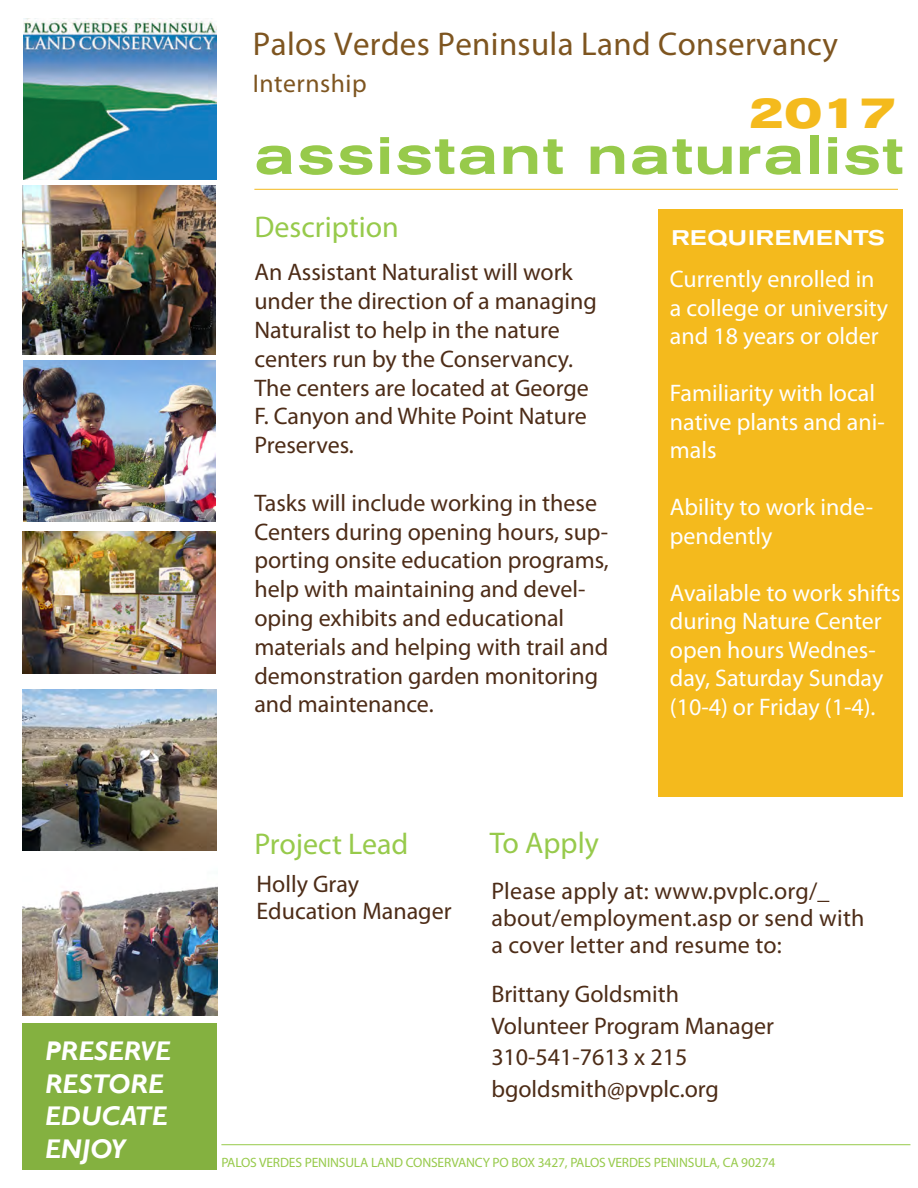
<style>
.page{position:relative;width:918px;height:1188px;background:#fff}
.page>*{position:absolute;margin:0;border:0;box-sizing:border-box;transform-origin:0 0}
.t1{font:500 expanded 54px "Akzidenz Grotesk BQ";letter-spacing:.03em;color:#97ca4b}
.t2{font:700 expanded 43.5px "Akzidenz Grotesk BQ";color:#f4ba1d}
.t3{font:33px "Myriad Pro";letter-spacing:.01em;color:#7e5520}
.t4{font:30px "Myriad Pro";color:#97ca4b}
.t5{font:italic 700 27px "Gill Sans";color:#fff}
.t6{font:25.65px "Myriad Pro";letter-spacing:.02em;color:#7e5520}
.AkzidenzGrotesk{font:24px/28.8px "Myriad Pro";color:#4d2c17}
.t7{font:24px/28.5px "Myriad Pro";color:#fff}
.t8{font:500 expanded 21px "Akzidenz Grotesk BQ";letter-spacing:.04em;color:#fff}
.t9{font:13.5px "Myriad Pro";letter-spacing:-.01em;color:#97ca4b}
</style>
<div class="page">
<hr style="left:254px;top:189px;width:644px;height:1px;background:#f4ba1d">
<img style="left:24px;top:18px;width:192px;height:162px">
<img style="left:23px;top:186px;width:193px;height:168px">
<img style="left:24px;top:360px;width:192px;height:161px">
<img style="left:23px;top:531px;width:193px;height:143px">
<img style="left:22px;top:689px;width:195px;height:161px">
<img style="left:23px;top:886px;width:194px;height:129px">
<div style="left:23px;top:1024px;width:194px;height:146px;background:#84b140"></div>
<div style="left:658px;top:209px;width:244px;height:587px;background:#f4ba1d"></div>
<hr style="left:221px;top:1144px;width:689px;height:1px;background:#97ca4b">
<p class="t5" style="left:45px;top:1036px;width:127px">PRESERVE</p>
<p class="t5" style="left:45px;top:1068px;width:120px">RESTORE</p>
<p class="t5" style="left:45px;top:1100px;width:124px">EDUCATE</p>
<p class="t5" style="left:45px;top:1133px;width:82px">ENJOY</p>
<p class="t3" style="left:253px;top:24px;width:587px">Palos Verdes Peninsula Land Conservancy</p>
<p class="t6" style="left:253px;top:68px;width:115px">Internship</p>
<p class="t2" style="left:748px;top:88px;width:150px">2017</p>
<p class="t1" style="left:254px;top:124px;width:650px">assistant naturalist</p>
<p class="t4" style="left:254px;top:208px;width:146px">Description</p>
<p class="AkzidenzGrotesk" style="left:254px;top:258px;width:344px">An Assistant Naturalist will work under the direction of a managing<br>Naturalist to help in the nature centers run by the Conservancy.<br>The centers are located at George<br>F. Canyon and White Point Nature<br>Preserves.</p>
<p class="AkzidenzGrotesk" style="left:254px;top:488px;width:356px">Tasks will include working in these<br>Centers during opening hours, sup&shy;porting onsite education programs, help with maintaining and devel&shy;oping exhibits and educational materials and helping with trail and demonstration garden monitoring and maintenance.</p>
<p class="t4" style="left:254px;top:825px;width:156px">Project Lead</p>
<p class="t4" style="left:490px;top:824px;width:111px">To Apply</p>
<p class="t8" style="left:671px;top:226px;width:215px">REQUIREMENTS</p>
<p class="t7" style="left:670px;top:265px;width:220px">Currently enrolled in a college or university and 18 years or older</p>
<p class="t7" style="left:670px;top:379px;width:216px">Familiarity with local native plants and ani&shy;mals</p>
<p class="t7" style="left:670px;top:493px;width:205px">Ability to work inde&shy;pendently</p>
<p class="t7" style="left:670px;top:578px;width:232px">Available to work shifts during Nature Center open hours Wednes&shy;day, Saturday Sunday (10-4) or Friday (1-4).</p>
<p class="AkzidenzGrotesk" style="left:257px;top:869px;width:104px">Holly Gray</p>
<p class="AkzidenzGrotesk" style="left:257px;top:896px;width:197px">Education Manager</p>
<p class="AkzidenzGrotesk" style="left:491px;top:877px;width:375px;line-height:27px">Please apply at: www.pvplc.org/_ about/employment.asp or send with</p>
<p class="AkzidenzGrotesk" style="left:491px;top:930px;width:292px">a cover letter and resume to:</p>
<p class="AkzidenzGrotesk" style="left:491px;top:980px;width:189px">Brittany Goldsmith</p>
<p class="AkzidenzGrotesk" style="left:491px;top:1011px;width:284px">Volunteer Program Manager</p>
<p class="AkzidenzGrotesk" style="left:491px;top:1043px;width:198px">310-541-7613 x 215</p>
<p class="AkzidenzGrotesk" style="left:491px;top:1074px;width:229px">bgoldsmith@pvplc.org</p>
<p class="t9" style="left:221px;top:1154px;width:556px">PALOS VERDES PENINSULA LAND CONSERVANCY PO BOX 3427, PALOS VERDES PENINSULA, CA 90274</p>
</div>
